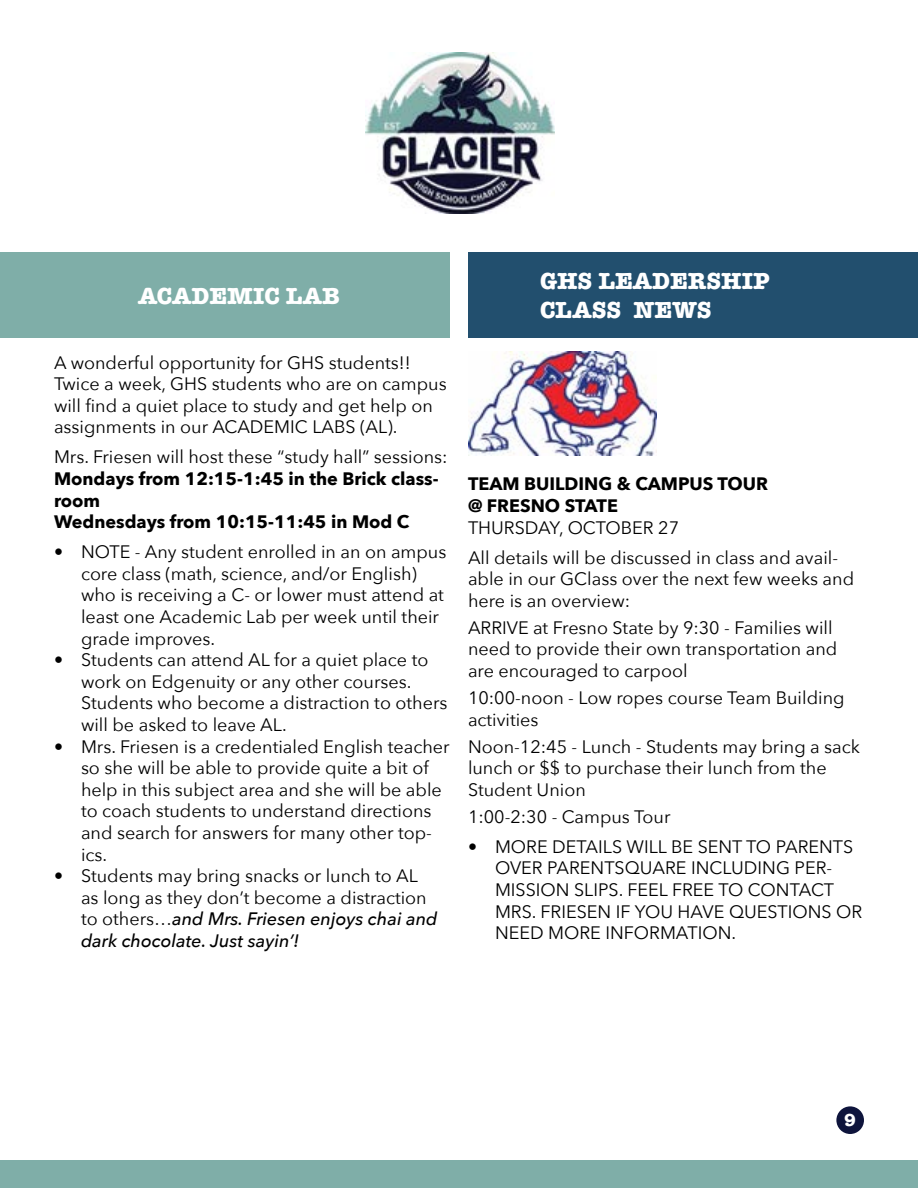
<style>
.page{position:relative;width:918px;height:1188px;background:#fff}
.page>*{position:absolute;margin:0;border:0;box-sizing:border-box;transform-origin:0 0}
.t1{font:700 24px/28.8px "American Typewriter";color:#fff}
.t2{font:18px/21.6px "Avenir Next";color:#000}
.t3{font:700 18px/21.6px "Avenir Next";color:#000}
.t4{font:700 18px "American Typewriter";color:#fff}
.s1{font-weight:500;font-style:italic}
</style>
<div class="page">
<div style="left:0;top:1160px;width:918px;height:28px;background:#7faea8"></div>
<div style="left:468px;top:252px;width:450px;height:86px;background:#224f6e"></div>
<div style="left:0;top:252px;width:450px;height:86px;background:#7faea8"></div>
<img style="left:365px;top:53px;width:190px;height:161px">
<div style="left:836px;top:1106px;width:28px;height:28px;background:#0e143c;border-radius:50%"></div>
<img style="left:468px;top:352px;width:188px;height:104px">
<h1 class="t1" style="left:138px;top:280px;width:204px">ACADEMIC LAB</h1>
<p class="t2" style="left:54px;top:351px;width:394px">A wonderful opportunity for GHS students!!<br>Twice a week, GHS students who are on campus will find a quiet place to study and get help on assignments in our ACADEMIC LABS (AL).</p>
<p class="t2" style="left:54px;top:446px;width:395px">Mrs. Friesen will host these “study hall” sessions:</p>
<p class="t3" style="left:54px;top:468px;width:386px">Mondays from 12:15-1:45 in the Brick class&shy;room<br>Wednesdays from 10:15-11:45 in Mod C</p>
<p class="t2" style="left:81px;top:540px;width:367px;text-indent:-27px">• NOTE - Any student enrolled in an on ampus core class (math, science, and/or English) who is receiving a C- or lower must attend at least one Academic Lab per week until their grade improves.</p>
<p class="t2" style="left:81px;top:648px;width:368px;text-indent:-27px">• Students can attend AL for a quiet place to work on Edgenuity or any other courses.<br>Students who become a distraction to others will be asked to leave AL.</p>
<p class="t2" style="left:81px;top:735px;width:370px;text-indent:-27px">• Mrs. Friesen is a credentialed English teacher so she will be able to provide quite a bit of help in this subject area and she will be able to coach students to understand directions and search for answers for many other top&shy;ics.</p>
<p class="t2" style="left:81px;top:864px;width:358px;text-indent:-27px">• Students may bring snacks or lunch to AL as long as they don’t become a distraction to others…<span class="s1">and Mrs. Friesen enjoys chai and dark chocolate. Just sayin’!</span></p>
<h1 class="t1" style="left:540px;top:265px;width:231px">GHS LEADERSHIP<br>CLASS NEWS</h1>
<p class="t3" style="left:468px;top:473px;width:302px">TEAM BUILDING &amp; CAMPUS TOUR @ FRESNO STATE</p>
<p class="t2" style="left:468px;top:512px;width:372px;line-height:30px">THURSDAY, OCTOBER 27<br>All details will be discussed in class and avail-</p>
<p class="t2" style="left:468px;top:567px;width:388px">able in our GClass over the next few weeks and here is an overview:</p>
<p class="t2" style="left:468px;top:616px;width:371px">ARRIVE at Fresno State by 9:30 - Families will need to provide their own transportation and are encouraged to carpool</p>
<p class="t2" style="left:468px;top:686px;width:378px">10:00-noon - Low ropes course Team Building activities</p>
<p class="t2" style="left:468px;top:735px;width:394px">Noon-12:45 - Lunch - Students may bring a sack lunch or $$ to purchase their lunch from the<br>Student Union</p>
<p class="t2" style="left:468px;top:805px;width:204px">1:00-2:30 - Campus Tour</p>
<p class="t2" style="left:495px;top:835px;width:369px;text-indent:-27px">• MORE DETAILS WILL BE SENT TO PARENTS OVER PARENTSQUARE INCLUDING PER-MISSION SLIPS. FEEL FREE TO CONTACT MRS. FRIESEN IF YOU HAVE QUESTIONS OR NEED MORE INFORMATION.</p>
<p class="t4" style="left:844px;top:1105px;width:13px">9</p>
</div>
